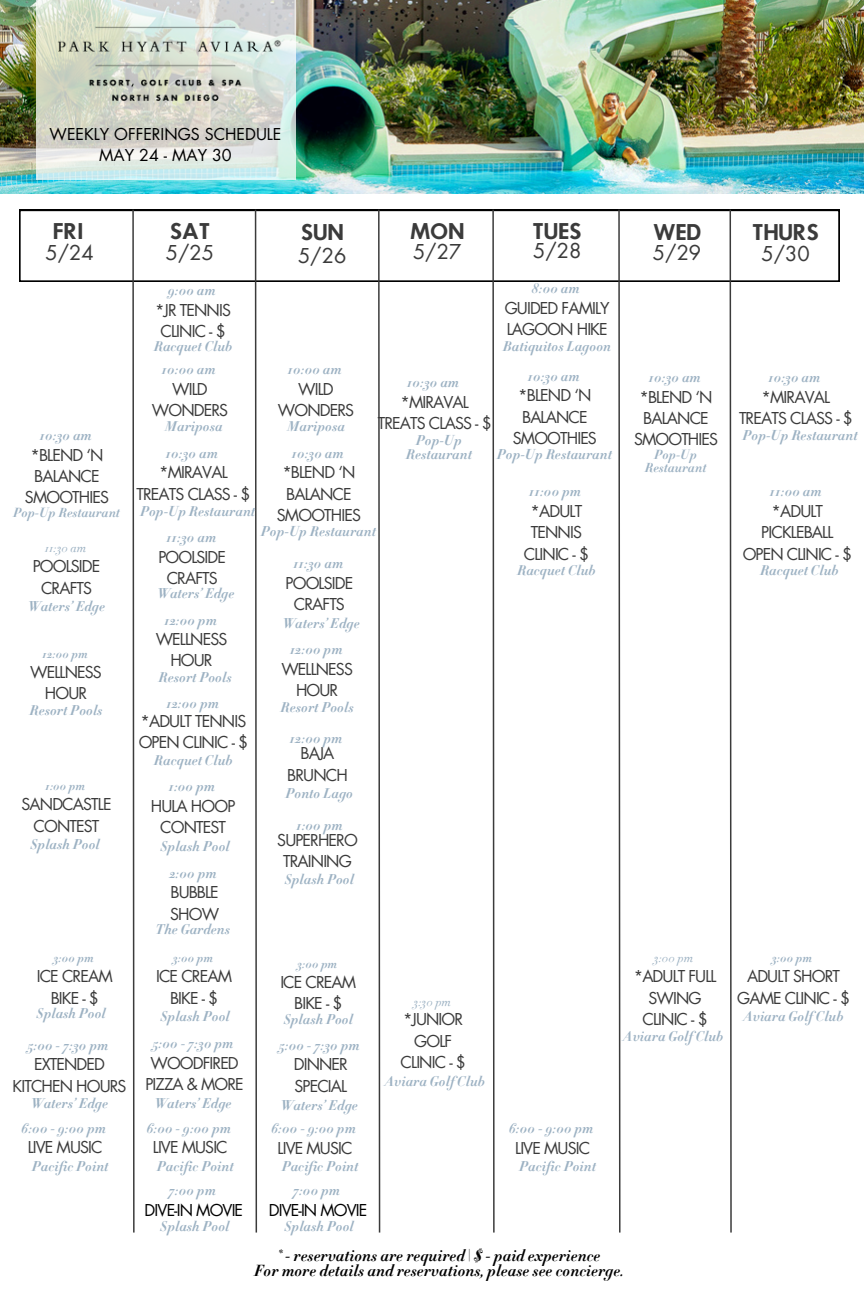
<style>
.page{position:relative;width:864px;height:1296px;background:#fff}
.page>*{position:absolute;margin:0;border:0;box-sizing:border-box;transform-origin:0 0}
.t1{font:20px "Futura";color:#3b3b3b}
.t2{font:600 20px "Futura";color:#3b3b3b}
.t3{font:16px/21.4px "Futura";letter-spacing:-.055em;color:#3b3b3b;text-align:center}
.t4{font:16px/14.6px "Didot HTF B06 Bold Ital";color:#000;text-align:center}
.t5{font:16px/21.4px "Futura";color:#000;text-align:center}
.t6{font:16px "Futura";letter-spacing:-.055em;color:#000}
.t7{font:14px/14px "Didot HTF B06 Bold Ital";color:#9db2c3;text-align:center}
.t8{font:13px/13px "Didot HTF B06 Bold Ital";color:#9db2c3;text-align:center}
.t9{font:12px "Didot HTF B06 Bold Ital";color:#9db2c3}
.t10{font:12px "Didot HTF L06 Light Ital";color:#9db2c3}
</style>
<div class="page">
<img style="left:0;top:0;width:864px;height:194px">
<svg style="left:19px;top:210px;width:821px;height:72px"></svg>
<svg style="left:132px;top:209px;width:3px;height:1024px"></svg>
<svg style="left:254px;top:209px;width:4px;height:1024px"></svg>
<svg style="left:377px;top:209px;width:4px;height:1024px"></svg>
<svg style="left:492px;top:209px;width:3px;height:1024px"></svg>
<svg style="left:618px;top:209px;width:3px;height:1024px"></svg>
<svg style="left:729px;top:209px;width:4px;height:1024px"></svg>
<svg style="left:36px;top:129px;width:259px;height:51px;background:#d9e3df"></svg>
<img style="left:31px;top:0;width:270px;height:129px">
<h3 class="t5" style="left:50px;top:125px;width:233px">WEEKLY OFFERINGS SCHEDULE<br>MAY 24 - MAY 30</h3>
<h2 class="t2" style="left:53px;top:224px;width:32px">FRI</h2>
<h5 class="t1" style="left:45px;top:245px;width:50px">5/24</h5>
<h3 class="t2" style="left:170px;top:224px;width:42px">SAT</h3>
<h5 class="t1" style="left:166px;top:245px;width:50px">5/25</h5>
<h5 class="t2" style="left:301px;top:225px;width:44px">SUN</h5>
<h3 class="t1" style="left:298px;top:248px;width:50px">5/26</h3>
<h5 class="t2" style="left:410px;top:224px;width:56px">MON</h5>
<h5 class="t1" style="left:413px;top:244px;width:50px">5/27</h5>
<h3 class="t2" style="left:532px;top:224px;width:51px">TUES</h3>
<h5 class="t1" style="left:533px;top:243px;width:50px">5/28</h5>
<p class="t2" style="left:653px;top:225px;width:50px">WED</p>
<h3 class="t1" style="left:653px;top:245px;width:50px">5/29</h3>
<h5 class="t2" style="left:752px;top:225px;width:68px">THURS</h5>
<p class="t1" style="left:761px;top:246px;width:50px">5/30</p>
<h5 class="t7" style="left:168px;top:284px;width:50px">9:00 am</h5>
<h3 class="t3" style="left:155px;top:300px;width:77px">*JR TENNIS<br>CLINIC - $</h3>
<h5 class="t7" style="left:532px;top:282px;width:50px">8:00 am</h5>
<h3 class="t3" style="left:505px;top:299px;width:106px;text-align:left">GUIDED FAMILY<br>LAGOON HIKE</h3>
<h5 class="t7" style="left:154px;top:340px;width:80px">Racquet Club</h5>
<p class="t7" style="left:503px;top:340px;width:110px">Batiquitos Lagoon</p>
<h5 class="t7" style="left:40px;top:429px;width:54px">10:30 am</h5>
<h3 class="t3" style="left:25px;top:445px;width:86px">*BLEND ‘N<br>BALANCE<br>SMOOTHIES</h3>
<h5 class="t8" style="left:13px;top:507px;width:108px">Pop-Up Restaurant</h5>
<h1 class="t10" style="left:45px;top:543px;width:43px">11:30 am</h1>
<h2 class="t3" style="left:33px;top:557px;width:69px">POOLSIDE<br>CRAFTS</h2>
<h2 class="t7" style="left:28px;top:600px;width:79px">Waters’ Edge</h2>
<h2 class="t9" style="left:42px;top:648px;width:47px">12:00 pm</h2>
<h1 class="t3" style="left:30px;top:662px;width:73px">WELLNESS<br>HOUR</h1>
<h5 class="t7" style="left:162px;top:363px;width:56px">10:00 am</h5>
<h3 class="t3" style="left:152px;top:379px;width:78px">WILD<br>WONDERS</h3>
<h5 class="t7" style="left:165px;top:420px;width:59px">Mariposa</h5>
<h5 class="t7" style="left:166px;top:447px;width:54px">10:30 am</h5>
<h5 class="t7" style="left:288px;top:363px;width:56px">10:00 am</h5>
<h3 class="t3" style="left:278px;top:379px;width:78px">WILD<br>WONDERS</h3>
<h5 class="t7" style="left:287px;top:420px;width:59px">Mariposa</h5>
<p class="t7" style="left:291px;top:447px;width:54px">10:30 am</p>
<h5 class="t7" style="left:527px;top:370px;width:54px">10:30 am</h5>
<h5 class="t7" style="left:407px;top:376px;width:54px">10:30 am</h5>
<h3 class="t3" style="left:513px;top:386px;width:86px">*BLEND ‘N<br>BALANCE<br>SMOOTHIES</h3>
<h3 class="t3" style="left:378px;top:392px;width:115px">*MIRAVAL<br>TREATS CLASS - $</h3>
<h5 class="t7" style="left:406px;top:434px;width:68px">Pop-Up<br>Restaurant</h5>
<h5 class="t7" style="left:497px;top:448px;width:117px">Pop-Up Restaurant</h5>
<h3 class="t3" style="left:137px;top:463px;width:115px">*MIRAVAL<br>TREATS CLASS - $</h3>
<h5 class="t7" style="left:140px;top:504px;width:117px">Pop-Up Restaurant</h5>
<h5 class="t3" style="left:277px;top:463px;width:86px">*BLEND ‘N<br>BALANCE<br>SMOOTHIES</h5>
<h5 class="t7" style="left:166px;top:531px;width:52px">11:30 am</h5>
<h3 class="t3" style="left:158px;top:547px;width:69px">POOLSIDE<br>CRAFTS</h3>
<h5 class="t7" style="left:157px;top:587px;width:79px">Waters’ Edge</h5>
<h3 class="t3" style="left:156px;top:630px;width:73px">WELLNESS<br>HOUR</h3>
<h5 class="t7" style="left:164px;top:613px;width:54px">12:00 pm</h5>
<h5 class="t7" style="left:159px;top:671px;width:75px">Resort Pools</h5>
<h3 class="t7" style="left:261px;top:525px;width:117px">Pop-Up Restaurant</h3>
<h5 class="t7" style="left:293px;top:557px;width:52px">11:30 am</h5>
<h3 class="t3" style="left:286px;top:573px;width:69px">POOLSIDE<br>CRAFTS</h3>
<h5 class="t7" style="left:282px;top:617px;width:79px">Waters’ Edge</h5>
<h3 class="t3" style="left:281px;top:659px;width:73px">WELLNESS<br>HOUR</h3>
<h5 class="t7" style="left:290px;top:643px;width:54px">12:00 pm</h5>
<h5 class="t7" style="left:529px;top:485px;width:54px">11:00 pm</h5>
<h3 class="t3" style="left:524px;top:502px;width:67px">*ADULT<br>TENNIS<br>CLINIC - $</h3>
<h5 class="t7" style="left:517px;top:563px;width:80px">Racquet Club</h5>
<p class="t7" style="left:649px;top:371px;width:54px">10:30 am</p>
<h5 class="t3" style="left:634px;top:387px;width:86px">*BLEND ‘N<br>BALANCE<br>SMOOTHIES</h5>
<h3 class="t8" style="left:645px;top:449px;width:63px">Pop-Up<br>Restaurant</h3>
<h5 class="t7" style="left:768px;top:371px;width:54px">10:30 am</h5>
<h3 class="t3" style="left:739px;top:387px;width:115px">*MIRAVAL<br>TREATS CLASS - $</h3>
<h5 class="t7" style="left:742px;top:429px;width:117px">Pop-Up Restaurant</h5>
<p class="t7" style="left:770px;top:485px;width:54px">11:00 am</p>
<h5 class="t3" style="left:743px;top:502px;width:111px">*ADULT<br>PICKLEBALL<br>OPEN CLINIC - $</h5>
<h3 class="t7" style="left:760px;top:563px;width:80px">Racquet Club</h3>
<h1 class="t7" style="left:30px;top:704px;width:75px">Resort Pools</h1>
<h5 class="t7" style="left:166px;top:697px;width:54px">12:00 pm</h5>
<h3 class="t3" style="left:139px;top:712px;width:111px;text-align:left">*ADULT TENNIS<br>OPEN CLINIC - $</h3>
<h5 class="t7" style="left:154px;top:753px;width:80px">Racquet Club</h5>
<p class="t7" style="left:281px;top:701px;width:75px">Resort Pools</p>
<h5 class="t7" style="left:290px;top:732px;width:54px">12:00 pm</h5>
<h3 class="t3" style="left:287px;top:744px;width:62px">BAJA<br>BRUNCH</h3>
<h1 class="t9" style="left:45px;top:781px;width:42px">1:00 pm</h1>
<h5 class="t7" style="left:168px;top:780px;width:48px">1:00 pm</h5>
<h2 class="t3" style="left:22px;top:795px;width:92px">SANDCASTLE<br>CONTEST</h2>
<h3 class="t3" style="left:151px;top:796px;width:86px">HULA HOOP<br>CONTEST</h3>
<h2 class="t7" style="left:31px;top:838px;width:71px">Splash Pool</h2>
<h5 class="t7" style="left:161px;top:840px;width:71px">Splash Pool</h5>
<h5 class="t7" style="left:286px;top:787px;width:69px">Ponto Lago</h5>
<h5 class="t7" style="left:296px;top:819px;width:48px">1:00 pm</h5>
<h3 class="t3" style="left:277px;top:830px;width:82px">SUPERHERO<br>TRAINING</h3>
<h5 class="t7" style="left:169px;top:867px;width:49px">2:00 pm</h5>
<h3 class="t3" style="left:170px;top:883px;width:50px;text-align:left">BUBBLE<br>SHOW</h3>
<h5 class="t7" style="left:285px;top:873px;width:71px">Splash Pool</h5>
<h5 class="t7" style="left:156px;top:922px;width:76px">The Gardens</h5>
<h2 class="t9" style="left:54px;top:953px;width:42px">3:00 pm</h2>
<h3 class="t9" style="left:173px;top:953px;width:42px">3:00 pm</h3>
<h1 class="t3" style="left:37px;top:967px;width:77px">ICE CREAM<br>BIKE - $</h1>
<h5 class="t3" style="left:156px;top:967px;width:77px">ICE CREAM<br>BIKE - $</h5>
<h1 class="t7" style="left:37px;top:1007px;width:71px">Splash Pool</h1>
<h5 class="t7" style="left:161px;top:1010px;width:71px">Splash Pool</h5>
<h5 class="t7" style="left:27px;top:1039px;width:83px">5:00 - 7:30 pm</h5>
<h3 class="t3" style="left:13px;top:1055px;width:116px">EXTENDED<br>KITCHEN HOURS</h3>
<h3 class="t7" style="left:152px;top:1037px;width:83px">5:00 - 7:30 pm</h3>
<h5 class="t3" style="left:145px;top:1053px;width:100px">WOODFIRED<br>PIZZA &amp; MORE</h5>
<h5 class="t9" style="left:297px;top:958px;width:42px">3:00 pm</h5>
<h5 class="t3" style="left:280px;top:972px;width:77px">ICE CREAM<br>BIKE - $</h5>
<h3 class="t7" style="left:284px;top:1013px;width:71px">Splash Pool</h3>
<h5 class="t7" style="left:279px;top:1039px;width:83px">5:00 - 7:30 pm</h5>
<h5 class="t3" style="left:294px;top:1055px;width:56px;text-align:left">DINNER<br>SPECIAL</h5>
<p class="t10" style="left:414px;top:996px;width:39px">3:30 pm</p>
<h5 class="t3" style="left:401px;top:1010px;width:67px">*JUNIOR<br>GOLF<br>CLINIC - $</h5>
<h3 class="t7" style="left:385px;top:1075px;width:101px">Aviara Golf Club</h3>
<h3 class="t10" style="left:654px;top:953px;width:41px">3:00 pm</h3>
<p class="t3" style="left:634px;top:967px;width:84px">*ADULT FULL<br>SWING<br>CLINIC - $</p>
<h5 class="t7" style="left:624px;top:1030px;width:101px">Aviara Golf Club</h5>
<h5 class="t9" style="left:772px;top:953px;width:42px">3:00 pm</h5>
<h3 class="t3" style="left:737px;top:967px;width:114px">ADULT SHORT<br>GAME CLINIC - $</h3>
<h5 class="t7" style="left:744px;top:1010px;width:101px">Aviara Golf Club</h5>
<h4 class="t7" style="left:31px;top:1097px;width:79px">Waters’ Edge</h4>
<h5 class="t7" style="left:154px;top:1097px;width:79px">Waters’ Edge</h5>
<h3 class="t7" style="left:281px;top:1098px;width:79px">Waters’ Edge</h3>
<h5 class="t7" style="left:21px;top:1121px;width:86px">6:00 - 9:00 pm</h5>
<h5 class="t7" style="left:32px;top:1160px;width:78px">Pacific Point</h5>
<h3 class="t3" style="left:28px;top:1138px;width:76px">LIVE MUSIC</h3>
<h5 class="t7" style="left:146px;top:1121px;width:86px">6:00 - 9:00 pm</h5>
<h5 class="t7" style="left:157px;top:1160px;width:78px">Pacific Point</h5>
<h3 class="t3" style="left:153px;top:1138px;width:76px">LIVE MUSIC</h3>
<h5 class="t7" style="left:271px;top:1122px;width:86px">6:00 - 9:00 pm</h5>
<h5 class="t7" style="left:282px;top:1160px;width:78px">Pacific Point</h5>
<h3 class="t3" style="left:278px;top:1138px;width:76px">LIVE MUSIC</h3>
<h5 class="t7" style="left:509px;top:1122px;width:86px">6:00 - 9:00 pm</h5>
<h5 class="t7" style="left:519px;top:1160px;width:78px">Pacific Point</h5>
<h3 class="t3" style="left:515px;top:1138px;width:76px">LIVE MUSIC</h3>
<h5 class="t7" style="left:169px;top:1184px;width:49px">7:00 pm</h5>
<h5 class="t7" style="left:160px;top:1220px;width:71px">Splash Pool</h5>
<h3 class="t6" style="left:145px;top:1204px;width:100px">DIVE-IN MOVIE</h3>
<h5 class="t7" style="left:293px;top:1184px;width:49px">7:00 pm</h5>
<h3 class="t7" style="left:285px;top:1220px;width:71px">Splash Pool</h3>
<h5 class="t6" style="left:269px;top:1204px;width:100px">DIVE-IN MOVIE</h5>
<h1 class="t4" style="left:254px;top:1249px;width:371px">* - reservations are required | $ - paid experience<br>For more details and reservations, please see concierge.</h1>
</div>
